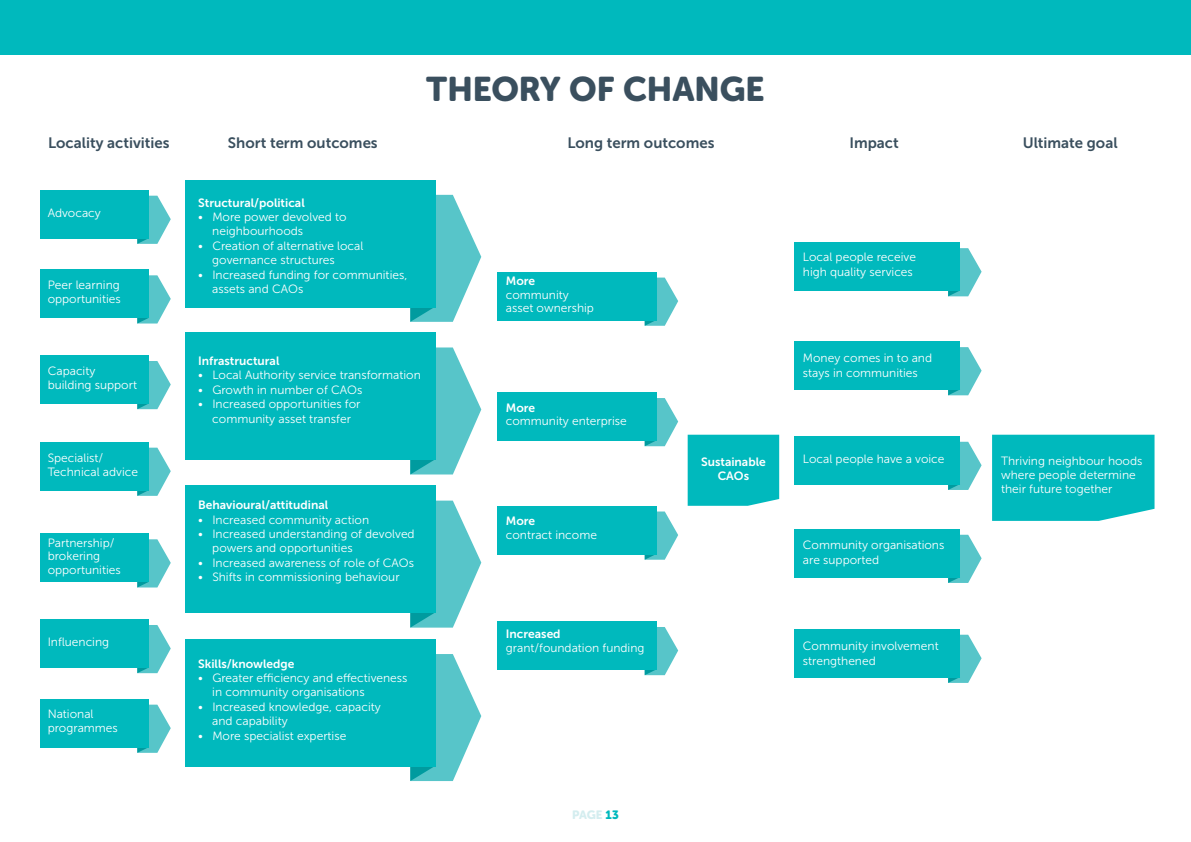
<style>
.page{position:relative;width:1191px;height:842px;background:#fff}
.page>*{position:absolute;margin:0;border:0;box-sizing:border-box;transform-origin:0 0}
.t1{font:34px "Museo Sans Rounded 900";color:#3a4f5e}
.t2{font:15px "Museo Sans 700";color:#3a4f5e}
.t3{font:12px/14.4px "Museo Sans 300";color:#fff}
.t4{font:12px/14.4px "Museo Sans 700";color:#fff;text-align:center}
.t5{font:12px "Museo Sans Rounded 900";letter-spacing:-.005em;color:#d4edef}
.s1{color:#00b9bd}
</style>
<div class="page">
<svg style="left:948px;top:248px;width:33px;height:48px"></svg>
<div style="left:794px;top:243px;width:165px;height:48px;background:#00b9bd"></div>
<svg style="left:948px;top:347px;width:33px;height:48px"></svg>
<div style="left:794px;top:341px;width:165px;height:49px;background:#00b9bd"></div>
<svg style="left:948px;top:442px;width:33px;height:48px"></svg>
<div style="left:794px;top:436px;width:165px;height:48px;background:#00b9bd"></div>
<svg style="left:948px;top:535px;width:33px;height:48px"></svg>
<div style="left:794px;top:529px;width:165px;height:48px;background:#00b9bd"></div>
<svg style="left:948px;top:635px;width:33px;height:48px"></svg>
<div style="left:794px;top:629px;width:165px;height:48px;background:#00b9bd"></div>
<svg style="left:410px;top:195px;width:71px;height:127px"></svg>
<div style="left:185px;top:180px;width:250px;height:127px;background:#00b9bd"></div>
<svg style="left:410px;top:347px;width:71px;height:127px"></svg>
<div style="left:185px;top:333px;width:250px;height:127px;background:#00b9bd"></div>
<svg style="left:410px;top:501px;width:71px;height:127px"></svg>
<div style="left:185px;top:486px;width:250px;height:127px;background:#00b9bd"></div>
<svg style="left:410px;top:654px;width:71px;height:127px"></svg>
<div style="left:185px;top:639px;width:250px;height:127px;background:#00b9bd"></div>
<svg style="left:137px;top:196px;width:34px;height:48px"></svg>
<div style="left:41px;top:190px;width:108px;height:48px;background:#00b9bd"></div>
<svg style="left:644px;top:627px;width:34px;height:48px"></svg>
<div style="left:496px;top:621px;width:160px;height:49px;background:#00b9bd"></div>
<svg style="left:644px;top:511px;width:34px;height:49px"></svg>
<div style="left:496px;top:506px;width:160px;height:48px;background:#00b9bd"></div>
<svg style="left:644px;top:398px;width:34px;height:48px"></svg>
<div style="left:496px;top:392px;width:160px;height:49px;background:#00b9bd"></div>
<svg style="left:644px;top:278px;width:34px;height:48px"></svg>
<div style="left:496px;top:272px;width:160px;height:48px;background:#00b9bd"></div>
<svg style="left:137px;top:275px;width:34px;height:48px"></svg>
<div style="left:41px;top:270px;width:108px;height:48px;background:#00b9bd"></div>
<svg style="left:137px;top:361px;width:34px;height:48px"></svg>
<div style="left:41px;top:355px;width:108px;height:49px;background:#00b9bd"></div>
<svg style="left:137px;top:448px;width:34px;height:48px"></svg>
<div style="left:41px;top:442px;width:108px;height:48px;background:#00b9bd"></div>
<svg style="left:137px;top:539px;width:34px;height:48px"></svg>
<div style="left:41px;top:534px;width:108px;height:48px;background:#00b9bd"></div>
<svg style="left:137px;top:625px;width:34px;height:48px"></svg>
<div style="left:41px;top:619px;width:108px;height:48px;background:#00b9bd"></div>
<svg style="left:137px;top:705px;width:34px;height:48px"></svg>
<div style="left:41px;top:699px;width:108px;height:48px;background:#00b9bd"></div>
<div style="left:0;top:0;width:1191px;height:54px;background:#00b9bd"></div>
<div style="left:687px;top:435px;width:92px;height:71px;background:#00b9bd"></div>
<div style="left:992px;top:435px;width:162px;height:86px;background:#00b9bd"></div>
<h1 class="t1" style="left:426px;top:76px;width:340px">THEORY OF CHANGE</h1>
<p class="t2" style="left:48px;top:134px;width:123px">Locality activities</p>
<p class="t2" style="left:228px;top:134px;width:151px">Short term outcomes</p>
<p class="t2" style="left:567px;top:134px;width:149px">Long term outcomes</p>
<p class="t2" style="left:849px;top:134px;width:51px">Impact</p>
<p class="t2" style="left:1022px;top:134px;width:96px">Ultimate goal</p>
<p class="t3" style="left:48px;top:205px;width:55px">Advocacy</p>
<p class="t3" style="left:48px;top:277px;width:75px">Peer learning opportunities</p>
<p class="t3" style="left:48px;top:364px;width:91px">Capacity building support</p>
<p class="t3" style="left:48px;top:450px;width:92px">Specialist/<br>Technical advice</p>
<p class="t3" style="left:48px;top:536px;width:75px;line-height:13.4px">Partnership/ brokering opportunities</p>
<p class="t3" style="left:48px;top:634px;width:63px">Influencing</p>
<p class="t3" style="left:48px;top:706px;width:72px">National programmes</p>
<p class="t4" style="left:198px;top:195px;width:108px">Structural/political</p>
<p class="t3" style="left:212px;top:210px;width:136px;text-indent:-14px">• More power devolved to neighbourhoods</p>
<p class="t3" style="left:212px;top:239px;width:153px;text-indent:-14px">• Creation of alternative local governance structures</p>
<p class="t3" style="left:212px;top:267px;width:196px;text-indent:-14px">• Increased funding for communities, assets and CAOs</p>
<p class="t4" style="left:198px;top:354px;width:83px">Infrastructural</p>
<p class="t3" style="left:198px;top:368px;width:224px">• Local Authority service transformation</p>
<p class="t3" style="left:198px;top:383px;width:166px">• Growth in number of CAOs</p>
<p class="t3" style="left:198px;top:397px;width:164px;text-align:center">• Increased opportunities for community asset transfer</p>
<p class="t4" style="left:198px;top:498px;width:131px">Behavioural/attitudinal</p>
<p class="t3" style="left:198px;top:512px;width:172px">• Increased community action</p>
<p class="t3" style="left:212px;top:527px;width:204px;text-indent:-14px">• Increased understanding of devolved powers and opportunities</p>
<p class="t3" style="left:198px;top:555px;width:217px">• Increased awareness of role of CAOs</p>
<p class="t3" style="left:198px;top:570px;width:203px">• Shifts in commissioning behaviour</p>
<p class="t4" style="left:198px;top:656px;width:98px">Skills/knowledge</p>
<p class="t3" style="left:212px;top:671px;width:197px;text-indent:-14px">• Greater efficiency and effectiveness in community organisations</p>
<p class="t3" style="left:212px;top:699px;width:170px;text-indent:-14px">• Increased knowledge, capacity and capability</p>
<p class="t3" style="left:198px;top:728px;width:150px">• More specialist expertise</p>
<p class="t4" style="left:506px;top:274px;width:31px">More</p>
<p class="t3" style="left:506px;top:288px;width:90px;line-height:13.4px">community asset ownership</p>
<p class="t4" style="left:506px;top:401px;width:31px">More</p>
<p class="t3" style="left:506px;top:414px;width:122px">community enterprise</p>
<p class="t4" style="left:506px;top:514px;width:31px">More</p>
<p class="t3" style="left:506px;top:527px;width:93px">contract income</p>
<p class="t4" style="left:506px;top:627px;width:56px">Increased</p>
<p class="t3" style="left:506px;top:640px;width:140px">grant/foundation funding</p>
<p class="t5" style="left:572px;top:810px;width:48px">PAGE <span class="s1">13</span></p>
<p class="t3" style="left:803px;top:250px;width:115px">Local people receive high quality services</p>
<p class="t3" style="left:803px;top:351px;width:131px">Money comes in to and stays in communities</p>
<p class="t3" style="left:803px;top:452px;width:143px">Local people have a voice</p>
<p class="t4" style="left:701px;top:454px;width:66px">Sustainable<br>CAOs</p>
<p class="t3" style="left:1001px;top:453px;width:143px">Thriving neighbour hoods where people determine their future together</p>
<p class="t3" style="left:803px;top:538px;width:143px">Community organisations are supported</p>
<p class="t3" style="left:803px;top:639px;width:137px">Community involvement strengthened</p>
</div>
